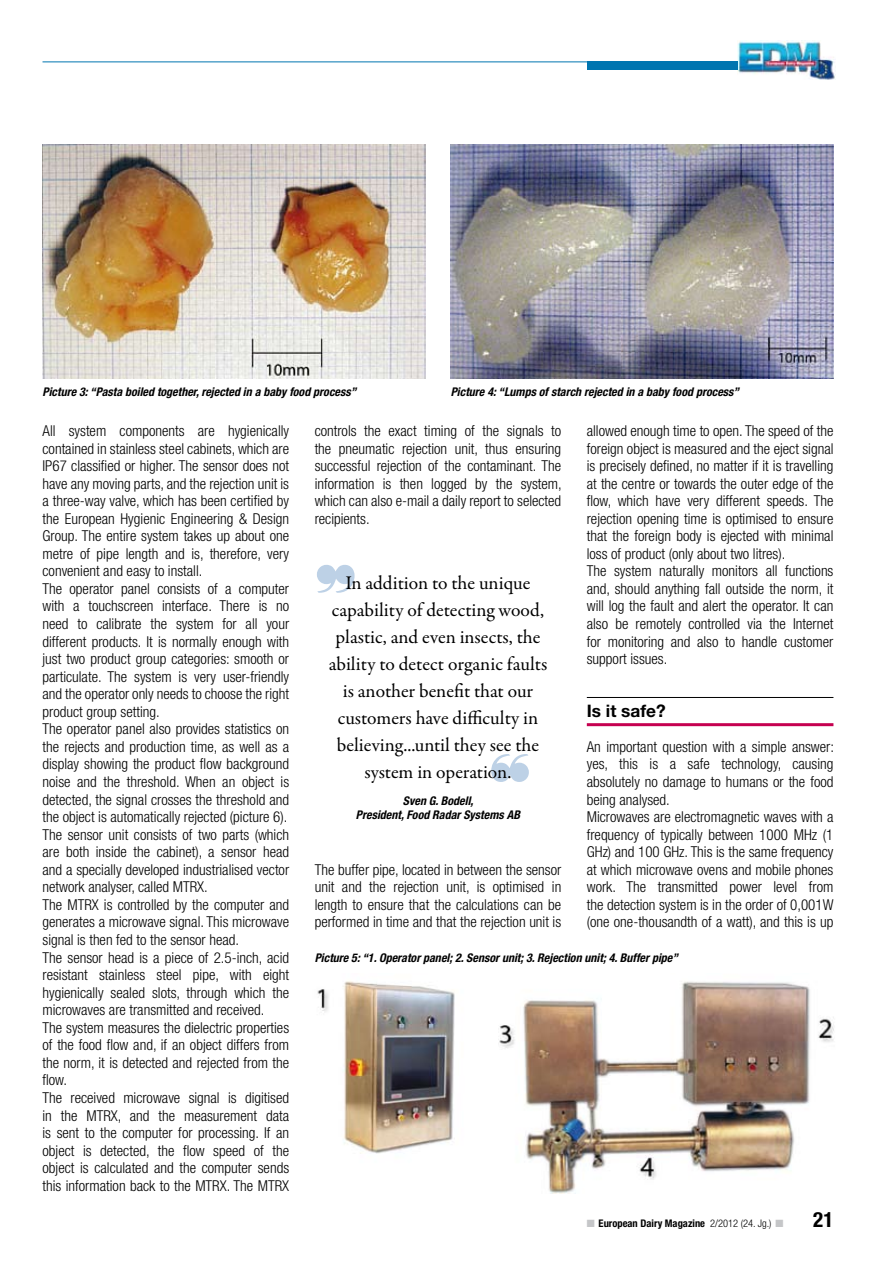
<style>
.page{position:relative;width:893px;height:1263px;background:#fff}
.page>*{position:absolute;margin:0;border:0;box-sizing:border-box;transform-origin:0 0}
.t1{font:700 condensed 21px "Helvetica Neue LT Pro";color:#000}
.t2{font:19.5px/27px "Garamond Premr Pro";color:#000;text-align:center}
.t3{font:700 17.25px "Helvetica Neue LT Pro";color:#000}
.t4{font:300 condensed 15px/17.5px "Helvetica Neue LT Pro";color:#000}
.t5{font:italic 700 condensed 12px/13.5px "Helvetica Neue LT Pro";color:#000;text-align:center}
.t6{font:700 condensed 10.5px "Helvetica Neue LT Pro";color:#000}
.s1{color:#c5c6c8}
.s2{font-weight:300}
</style>
<div class="page">
<img style="left:737px;top:41px;width:98px;height:39px">
<hr style="left:43px;top:62px;width:695px;height:1px;background:#0075b0">
<div style="left:587px;top:62px;width:151px;height:8px;background:#0075b0"></div>
<hr style="left:587px;top:697px;width:246px;height:1px;background:#000">
<hr style="left:587px;top:723px;width:246px;height:3px;background:#c50050">
<img style="left:43px;top:145px;width:382px;height:233px">
<img style="left:451px;top:145px;width:382px;height:233px">
<img style="left:317px;top:981px;width:517px;height:212px">
<p class="t5" style="left:43px;top:385px;width:315px">Picture 3: “Pasta boiled together, rejected in a baby food process”</p>
<p class="t5" style="left:451px;top:385px;width:290px">Picture 4: “Lumps of starch rejected in a baby food process”</p>
<p class="t4" style="left:43px;top:422px;width:248px">All system components are hygienically contained in stainless steel cabinets, which are IP67 classified or higher. The sensor does not have any moving parts, and the rejection unit is a three-way valve, which has been certified by the European Hygienic Engineering &amp; Design Group. The entire system takes up about one metre of pipe length and is, therefore, very convenient and easy to install.<br>The operator panel consists of a computer with a touchscreen interface. There is no need to calibrate the system for all your different products. It is normally enough with just two product group categories: smooth or particulate. The system is very user-friendly and the operator only needs to choose the right product group setting.<br>The operator panel also provides statistics on the rejects and production time, as well as a display showing the product flow background noise and the threshold. When an object is detected, the signal crosses the threshold and the object is automatically rejected (picture 6).<br>The sensor unit consists of two parts (which are both inside the cabinet), a sensor head and a specially developed industrialised vector network analyser, called MTRX.<br>The MTRX is controlled by the computer and generates a microwave signal. This microwave signal is then fed to the sensor head.<br>The sensor head is a piece of 2.5-inch, acid resistant stainless steel pipe, with eight hygienically sealed slots, through which the microwaves are transmitted and received.<br>The system measures the dielectric properties of the food flow and, if an object differs from the norm, it is detected and rejected from the flow.<br>The received microwave signal is digitised in the MTRX, and the measurement data is sent to the computer for processing. If an object is detected, the flow speed of the object is calculated and the computer sends this information back to the MTRX. The MTRX</p>
<p class="t4" style="left:315px;top:422px;width:249px;text-align:justify">controls the exact timing of the signals to the pneumatic rejection unit, thus ensuring successful rejection of the contaminant. The information is then logged by the system, which can also e-mail a daily report to selected recipients.</p>
<p class="t4" style="left:587px;top:422px;width:248px">allowed enough time to open. The speed of the foreign object is measured and the eject signal is precisely defined, no matter if it is travelling at the centre or towards the outer edge of the flow, which have very different speeds. The rejection opening time is optimised to ensure that the foreign body is ejected with minimal loss of product (only about two litres).<br>The system naturally monitors all functions and, should anything fall outside the norm, it will log the fault and alert the operator. It can also be remotely controlled via the Internet for monitoring and also to handle customer support issues.</p>
<p class="t3" style="left:587px;top:700px;width:80px">Is it safe?</p>
<p class="t4" style="left:587px;top:738px;width:249px">An important question with a simple answer: yes, this is a safe technology, causing absolutely no damage to humans or the food being analysed.<br>Microwaves are electromagnetic waves with a frequency of typically between 1000 MHz (1<br>GHz) and 100 GHz. This is the same frequency at which microwave ovens and mobile phones work. The transmitted power level from the detection system is in the order of 0,001W (one one-thousandth of a watt), and this is up</p>
<h2 class="t2" style="left:329px;top:570px;width:220px">In addition to the unique capability of detecting wood, plastic, and even insects, the ability to detect organic faults is another benefit that our customers have difficulty in believing...until they see the system in operation.</h2>
<p class="t5" style="left:356px;top:794px;width:166px">Sven G. Bodell,<br>President, Food Radar Systems AB</p>
<p class="t4" style="left:315px;top:860px;width:248px;text-align:justify">The buffer pipe, located in between the sensor unit and the rejection unit, is optimised in length to ensure that the calculations can be performed in time and that the rejection unit is</p>
<p class="t5" style="left:315px;top:951px;width:365px">Picture 5: “1. Operator panel; 2. Sensor unit; 3. Rejection unit; 4. Buffer pipe”</p>
<p class="t6" style="left:587px;top:1217px;width:198px"><span class="s1">■</span> European Dairy Magazine <span class="s2">2/2012 (24. Jg.)</span> <span class="s1">■</span></p>
<h1 class="t1" style="left:813px;top:1207px;width:22px">21</h1>
</div>
